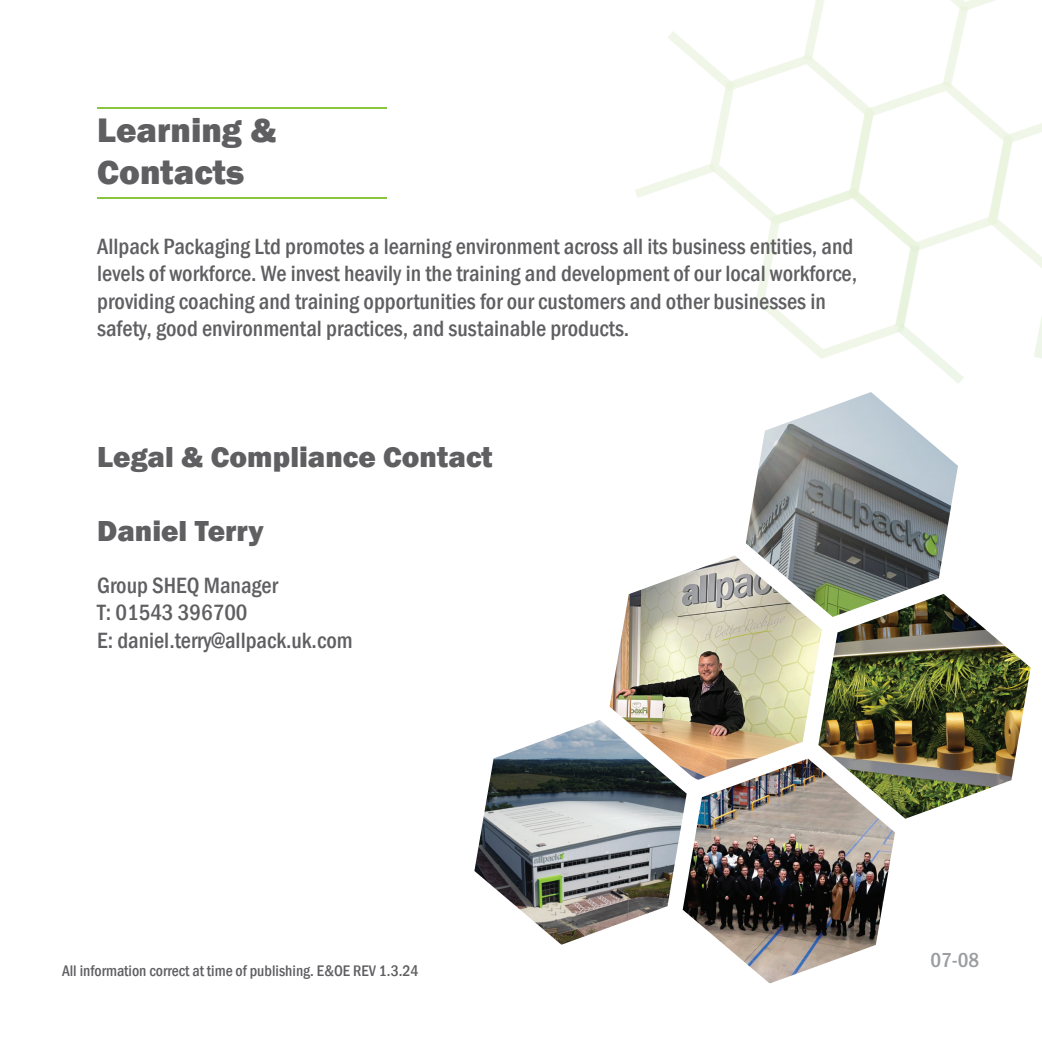
<style>
.page{position:relative;width:1042px;height:1042px;background:#fff}
.page>*{position:absolute;margin:0;border:0;box-sizing:border-box;transform-origin:0 0}
.t1{font:800 35px/42px "Franklin Gothic";color:#5f5f62}
.t2{font:800 29.75px "Franklin Gothic";color:#5f5f62}
.t3{font:500 condensed 22.75px/27.3px "Franklin Gothic";color:#5f5f62}
.t4{font:500 21px "Franklin Gothic URW Cond";color:#9b9da0}
.t5{font:500 condensed 15.75px "Franklin Gothic";color:#5f5f62}
</style>
<div class="page">
<img style="left:635px;top:0;width:407px;height:380px">
<hr style="left:97px;top:107px;width:290px;height:2px;background:#89c53f">
<hr style="left:97px;top:197px;width:290px;height:2px;background:#89c53f">
<img style="left:833px;top:615px;width:198px;height:204px">
<img style="left:609px;top:556px;width:224px;height:190px">
<svg style="left:734px;top:380px;width:235px;height:249px"></svg>
<img style="left:698px;top:746px;width:208px;height:238px">
<img style="left:474px;top:708px;width:224px;height:237px">
<h1 class="t1" style="left:97px;top:109px;width:181px">Learning &amp;<br>Contacts</h1>
<p class="t3" style="left:97px;top:233px;width:761px">Allpack Packaging Ltd promotes a learning environment across all its business entities, and levels of workforce. We invest heavily in the training and development of our local workforce, providing coaching and training opportunities for our customers and other businesses in safety, good environmental practices, and sustainable products.</p>
<h2 class="t2" style="left:97px;top:438px;width:397px">Legal &amp; Compliance Contact</h2>
<h2 class="t2" style="left:97px;top:511px;width:168px">Daniel Terry</h2>
<p class="t3" style="left:97px;top:572px;width:257px">Group SHEQ Manager<br>T: 01543 396700<br>E: daniel.terry@allpack.uk.com</p>
<p class="t5" style="left:62px;top:960px;width:358px">All information correct at time of publishing. E&amp;OE REV 1.3.24</p>
<p class="t4" style="left:930px;top:945px;width:51px">07-08</p>
</div>
